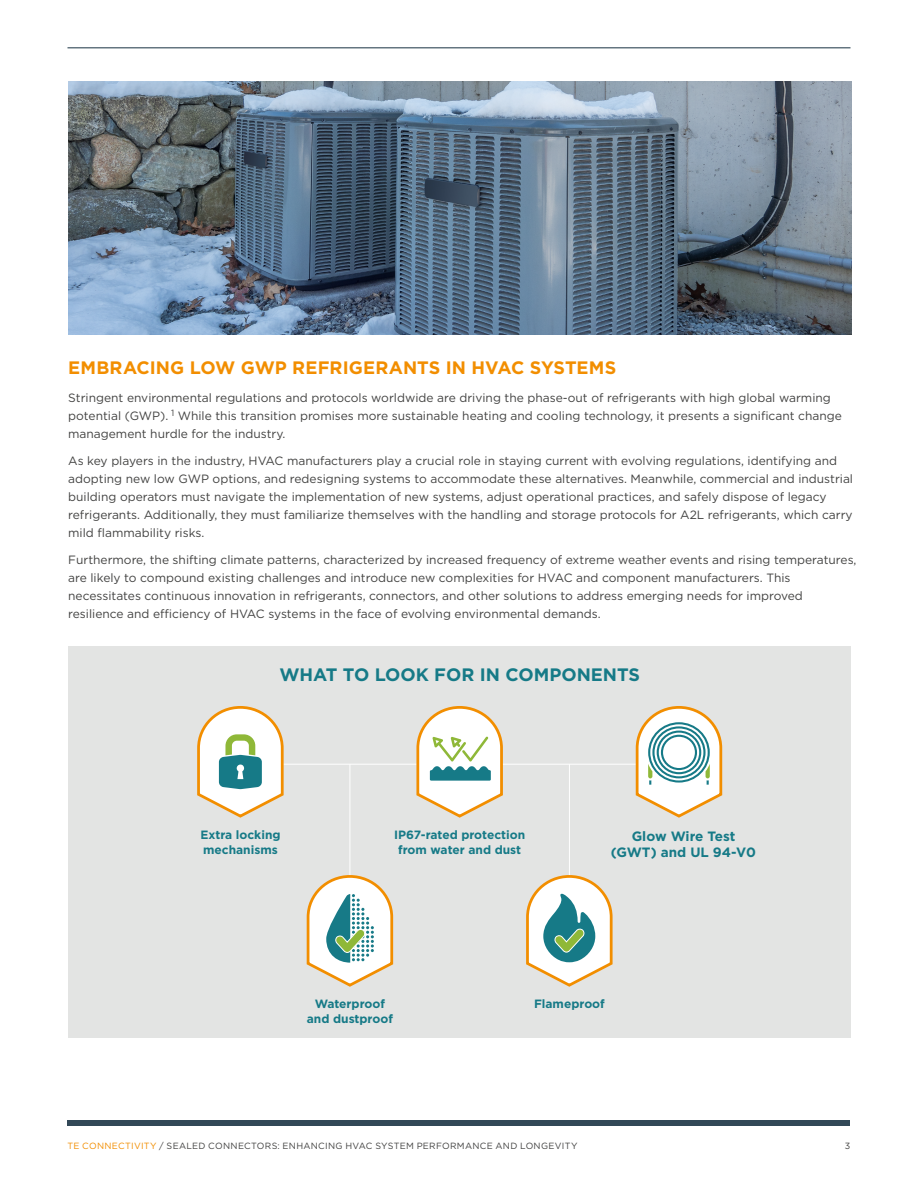
<style>
.page{position:relative;width:918px;height:1188px;background:#fff}
.page>*{position:absolute;margin:0;border:0;box-sizing:border-box;transform-origin:0 0}
.t1{font:700 18px "Gotham";color:#f28e00}
.t2{font:700 18px "Gotham";color:#167a87}
.t3{font:700 13.5px/16.2px "Gotham";color:#167a87;text-align:center}
.t4{font:12px/18px "Gotham";color:#424241}
.t5{font:700 12px/14.4px "Gotham";color:#167a87;text-align:center}
.t6{font:9px "Gotham";letter-spacing:.03em;color:#424241}
.s1{color:#f28e00}
</style>
<div class="page">
<hr style="left:68px;top:47px;width:782px;height:1px;background:#324857">
<div style="left:68px;top:1120px;width:782px;height:6px;background:#324857"></div>
<img style="left:68px;top:81px;width:783px;height:253px">
<div style="left:68px;top:647px;width:783px;height:391px;background:#e3e4e3"></div>
<hr style="left:240px;top:764px;width:447px;height:1px;background:#fff">
<hr style="left:350px;top:764px;width:1px;height:160px;background:#fff">
<hr style="left:569px;top:764px;width:1px;height:160px;background:#fff">
<svg style="left:197px;top:706px;width:87px;height:112px"></svg>
<svg style="left:416px;top:706px;width:87px;height:112px"></svg>
<svg style="left:635px;top:706px;width:88px;height:112px"></svg>
<svg style="left:526px;top:875px;width:87px;height:112px"></svg>
<svg style="left:306px;top:874px;width:88px;height:113px"></svg>
<h1 class="t1" style="left:68px;top:356px;width:549px">EMBRACING LOW GWP REFRIGERANTS IN HVAC SYSTEMS</h1>
<p class="t4" style="left:68px;top:388px;width:775px">Stringent environmental regulations and protocols worldwide are driving the phase-out of refrigerants with high global warming potential (GWP). <sup>1</sup> While this transition promises more sustainable heating and cooling technology, it presents a significant change management hurdle for the industry.</p>
<p class="t4" style="left:68px;top:451px;width:786px">As key players in the industry, HVAC manufacturers play a crucial role in staying current with evolving regulations, identifying and adopting new low GWP options, and redesigning systems to accommodate these alternatives. Meanwhile, commercial and industrial building operators must navigate the implementation of new systems, adjust operational practices, and safely dispose of legacy refrigerants. Additionally, they must familiarize themselves with the handling and storage protocols for A2L refrigerants, which carry mild flammability risks.</p>
<p class="t4" style="left:68px;top:550px;width:790px">Furthermore, the shifting climate patterns, characterized by increased frequency of extreme weather events and rising temperatures, are likely to compound existing challenges and introduce new complexities for HVAC and component manufacturers. This necessitates continuous innovation in refrigerants, connectors, and other solutions to address emerging needs for improved resilience and efficiency of HVAC systems in the face of evolving environmental demands.</p>
<h1 class="t2" style="left:279px;top:663px;width:362px">WHAT TO LOOK FOR IN COMPONENTS</h1>
<p class="t5" style="left:200px;top:828px;width:82px;text-align:left">Extra locking mechanisms</p>
<p class="t5" style="left:394px;top:828px;width:133px">IP67-rated protection from water and dust</p>
<p class="t3" style="left:611px;top:828px;width:147px">Glow Wire Test (GWT) and UL 94-V0</p>
<p class="t5" style="left:307px;top:997px;width:88px">Waterproof and dustproof</p>
<p class="t5" style="left:534px;top:997px;width:72px">Flameproof</p>
<p class="t6" style="left:68px;top:1140px;width:512px"><span class="s1">TE CONNECTIVITY</span> / SEALED CONNECTORS: ENHANCING HVAC SYSTEM PERFORMANCE AND LONGEVITY</p>
<p class="t6" style="left:845px;top:1140px;width:7px">3</p>
</div>
